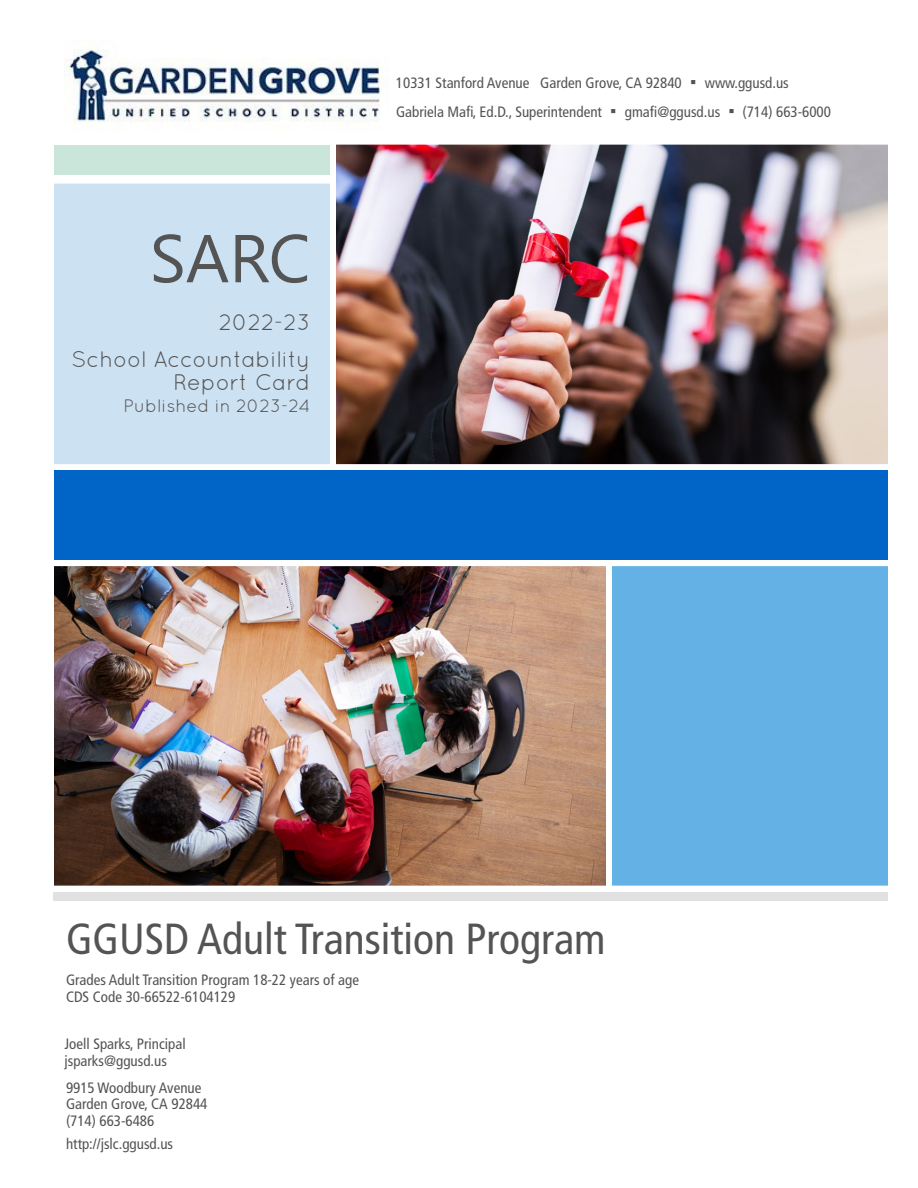
<style>
.page{position:relative;width:918px;height:1188px;background:#fff}
.page>*{position:absolute;margin:0;border:0;box-sizing:border-box;transform-origin:0 0}
.t1{font:condensed 43.5px "Frutiger LT Std";color:#545454}
.t2{font:22.5px/22.5px "Quicksand";color:#545454;text-align:right}
.t3{font:18px "Quicksand";color:#545454}
.t4{font:condensed 15px/16.5px "Frutiger LT Std";color:#545454}
.s1{font-family:"Arial";font-stretch:normal;font-size:18px}
</style>
<div class="page">
<div style="left:606px;top:560px;width:288px;height:332px;background:#63b1e5;border:6px solid #fff"></div>
<img style="left:337px;top:146px;width:550px;height:317px">
<div style="left:330px;top:139px;width:564px;height:331px;border:6px solid #fff"></div>
<img style="left:55px;top:567px;width:550px;height:318px">
<div style="left:48px;top:560px;width:564px;height:332px;border:6px solid #fff"></div>
<div style="left:54px;top:145px;width:276px;height:30px;background:#cae5da"></div>
<div style="left:48px;top:178px;width:288px;height:292px;background:#cce1f2;border:6px solid #fff"></div>
<div style="left:53px;top:892px;width:835px;height:9px;background:#e1e1e1"></div>
<div style="left:54px;top:470px;width:834px;height:90px;background:#0065c6"></div>
<img style="left:64px;top:47px;width:316px;height:75px">
<p class="t4" style="left:396px;top:75px;width:394px">10331 Stanford Avenue Garden Grove, CA 92840 <span class="s1">▪</span> www.ggusd.us</p>
<h2 class="t2" style="left:219px;top:311px;width:93px">2022-23</h2>
<h2 class="t2" style="left:72px;top:348px;width:240px">School Accountability<br>Report Card</h2>
<p class="t3" style="left:124px;top:395px;width:188px">Published in 2023-24</p>
<p class="t4" style="left:396px;top:104px;width:437px">Gabriela Mafi, Ed.D., Superintendent <span class="s1">▪</span> gmafi@ggusd.us <span class="s1">▪</span> (714) 663-6000</p>
<h1 class="t1" style="left:66px;top:914px;width:541px">GGUSD Adult Transition Program</h1>
<p class="t4" style="left:66px;top:972px;width:295px">Grades Adult Transition Program 18-22 years of age<br>CDS Code 30-66522-6104129</p>
<p class="t4" style="left:64px;top:1036px;width:123px">Joell Sparks, Principal jsparks@ggusd.us</p>
<p class="t4" style="left:66px;top:1079px;width:143px">9915 Woodbury Avenue<br>Garden Grove, CA 92844 (714) 663-6486</p>
<p class="t4" style="left:66px;top:1136px;width:109px">http://jslc.ggusd.us</p>
</div>
